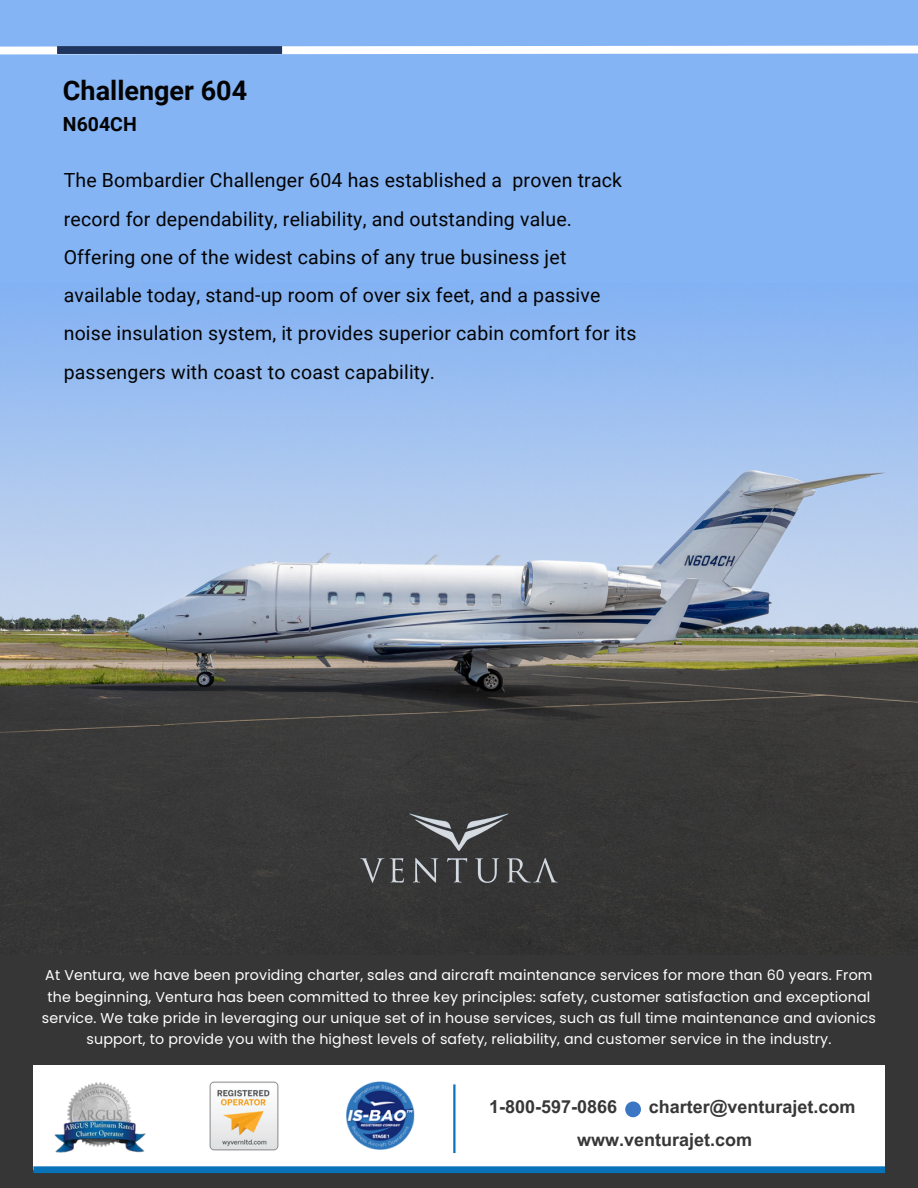
<style>
.page{position:relative;width:918px;height:1188px;background:#84b4f4}
.page>*{position:absolute;margin:0;border:0;box-sizing:border-box;transform-origin:0 0}
.t1{font:700 27px "Roboto";color:#030304}
.t2{font:19.5px/38.2px "Roboto";letter-spacing:.01em;color:#030304}
.t3{font:700 19.5px "Roboto";color:#030304}
.t4{font:700 18px "Arial MT Pro";color:#373737}
.t5{font:14.25px/21.3px "Poppins";letter-spacing:.01em;color:#fff;text-align:center}
</style>
<div class="page">
<svg style="left:0;top:45px;width:918px;height:10px"></svg>
<div style="left:57px;top:46px;width:225px;height:8px;background:#1e355f"></div>
<div style="left:0;top:953px;width:918px;height:235px;background:#363636"></div>
<div style="left:33px;top:1065px;width:852px;height:105px;background:#fff"></div>
<img style="left:210px;top:1081px;width:68px;height:69px">
<hr style="left:453px;top:1084px;width:3px;height:69px;background:#0973ba">
<div style="left:33px;top:1166px;width:852px;height:7px;background:#0973ba"></div>
<svg style="left:625px;top:1102px;width:16px;height:15px"></svg>
<img style="left:54px;top:1082px;width:92px;height:71px">
<img style="left:346px;top:1081px;width:69px;height:69px">
<img style="left:0;top:332px;width:918px;height:622px">
<img style="left:352px;top:804px;width:215px;height:90px">
<p class="t1" style="left:63px;top:75px;width:186px">Challenger 604</p>
<p class="t3" style="left:63px;top:113px;width:75px">N604CH</p>
<p class="t2" style="left:64px;top:161px;width:574px">The Bombardier Challenger 604 has established a proven track record for dependability, reliability, and outstanding value.<br>Offering one of the widest cabins of any true business jet available today, stand-up room of over six feet, and a passive noise insulation system, it provides superior cabin comfort for its passengers with coast to coast capability.</p>
<p class="t5" style="left:42px;top:965px;width:836px">At Ventura, we have been providing charter, sales and aircraft maintenance services for more than 60 years. From the beginning, Ventura has been committed to three key principles: safety, customer satisfaction and exceptional service. We take pride in leveraging our unique set of in house services, such as full time maintenance and avionics support, to provide you with the highest levels of safety, reliability, and customer service in the industry.</p>
<p class="t4" style="left:489px;top:1100px;width:130px">1-800-597-0866</p>
<p class="t4" style="left:649px;top:1100px;width:208px">charter@venturajet.com</p>
<p class="t4" style="left:577px;top:1133px;width:177px">www.venturajet.com</p>
</div>
